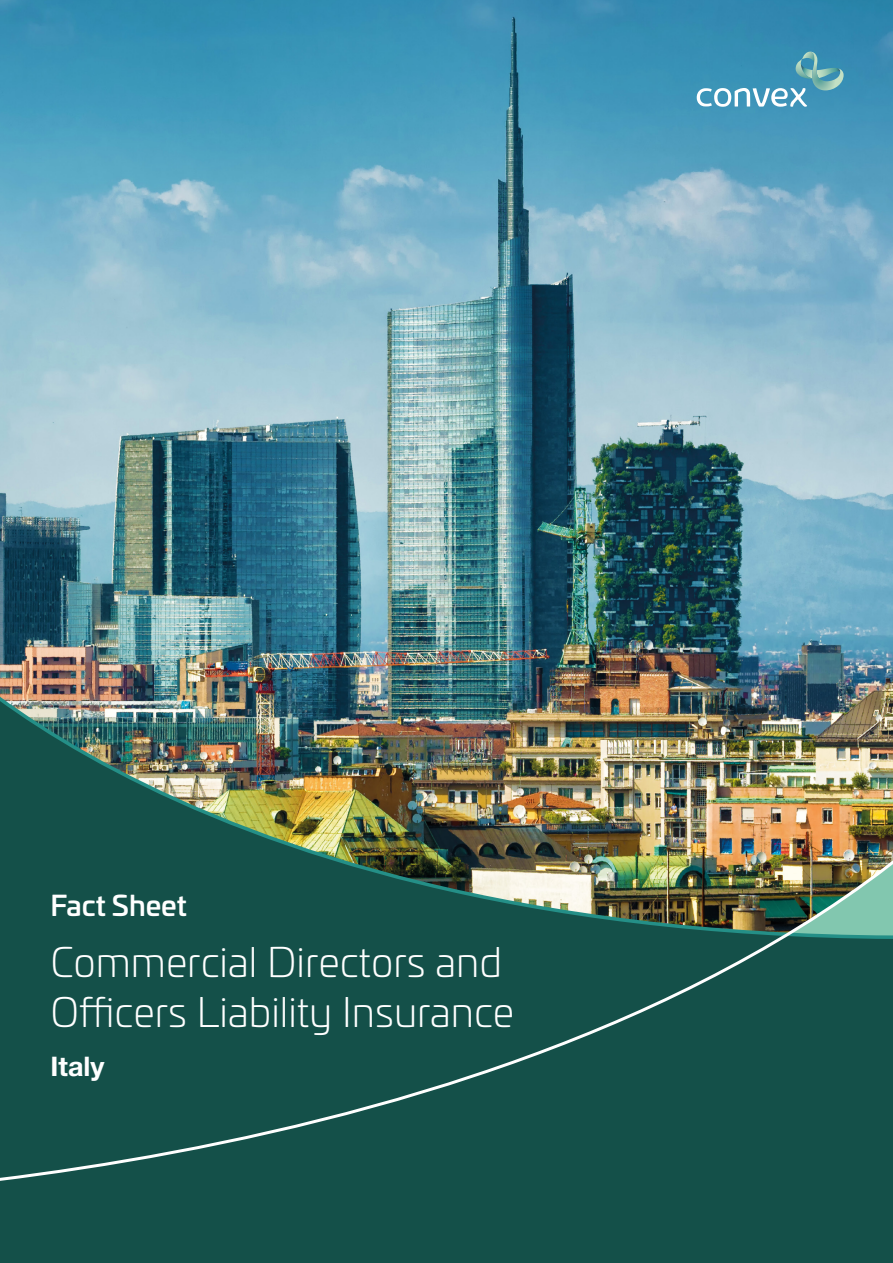
<style>
.page{position:relative;width:893px;height:1263px;background:#fff}
.page>*{position:absolute;margin:0;border:0;box-sizing:border-box;transform-origin:0 0}
.t1{font:300 40.5px/49.9px "Univia Pro";color:#fff}
.t2{font:500 27.9px "Univia Pro";color:#fff}
.t3{font:700 27px "Helvetica Neue LT Pro";color:#fff}
</style>
<div class="page">
<img style="left:0;top:0;width:893px;height:618px">
<div style="left:0;top:1204px;width:893px;height:59px;background:#145049"></div>
<img style="left:0;top:618px;width:893px;height:152px">
<img style="left:0;top:770px;width:893px;height:434px">
<svg style="left:697px;top:51px;width:147px;height:56px"></svg>
<p class="t2" style="left:51px;top:884px;width:138px">Fact Sheet</p>
<p class="t1" style="left:51px;top:935px;width:465px">Commercial Directors and<br>Officers Liability Insurance</p>
<p class="t3" style="left:51px;top:1050px;width:55px">Italy</p>
</div>
